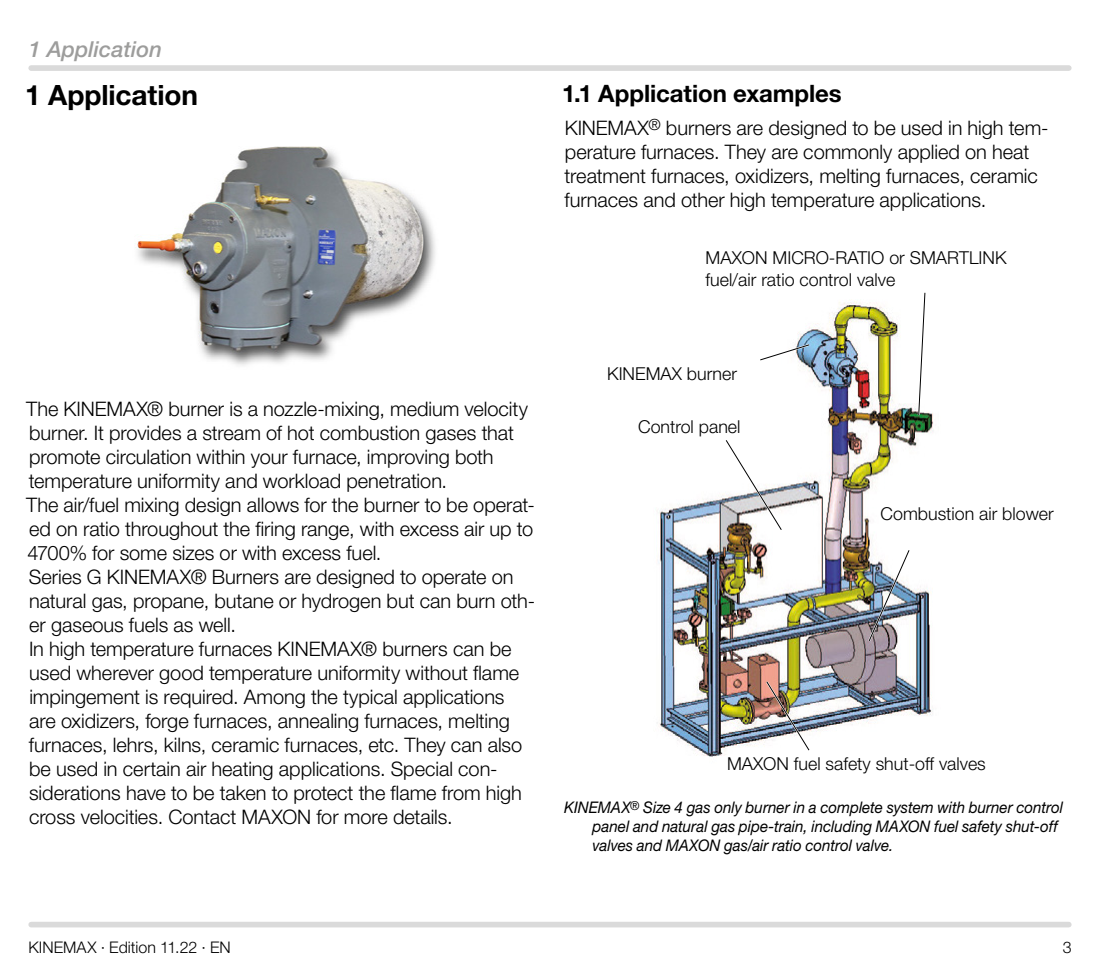
<style>
.page{position:relative;width:1100px;height:970px;background:#fff}
.page>*{position:absolute;margin:0;border:0;box-sizing:border-box;transform-origin:0 0}
.t1{font:700 28px "Helvetica Neue LT Pro";letter-spacing:-.005em;color:#000}
.t2{font:700 24px "Helvetica Neue LT Pro";letter-spacing:-.005em;color:#000}
.t3{font:italic 500 22px "Helvetica Neue LT Pro";color:#9d9d9c}
.t4{font:300 20px/24px "Helvetica Neue LT Pro";letter-spacing:-.005em;color:#000}
.t5{font:300 17.8px/21.4px "Helvetica Neue LT Pro";color:#000}
.t6{font:italic 16px/19.2px "Helvetica Neue LT Pro";letter-spacing:-.005em;color:#000;scale:.95 1}
.t7{font:300 16px "Helvetica Neue LT Pro";letter-spacing:.005em;color:#000}
</style>
<div class="page">
<div style="left:31px;top:921px;width:1038px;height:6px;background:#dadada"></div>
<div style="left:31px;top:65px;width:1038px;height:6px;background:#dadada"></div>
<img style="left:135px;top:146px;width:300px;height:220px">
<img style="left:657px;top:301px;width:277px;height:456px">
<svg style="left:758px;top:342px;width:53px;height:20px"></svg>
<svg style="left:723px;top:437px;width:61px;height:95px"></svg>
<img style="left:764px;top:679px;width:48px;height:73px">
<img style="left:866px;top:547px;width:46px;height:96px">
<svg style="left:917px;top:292px;width:10px;height:125px"></svg>
<p class="t3" style="left:28px;top:36px;width:135px">1 Application</p>
<h1 class="t1" style="left:25px;top:78px;width:174px">1 Application</h1>
<p class="t2" style="left:562px;top:79px;width:281px">1.1 Application examples</p>
<p class="t4" style="left:565px;top:115px;width:485px">KINEMAX<sup>®</sup> burners are designed to be used in high tem&shy;perature furnaces. They are commonly applied on heat treatment furnaces, oxidizers, melting furnaces, ceramic furnaces and other high temperature applications.</p>
<p class="t5" style="left:706px;top:247px;width:302px">MAXON MICRO-RATIO or SMARTLINK fuel/air ratio control valve</p>
<p class="t4" style="left:26px;top:396px;width:510px">The KINEMAX® burner is a nozzle-mixing, medium velocity burner. It provides a stream of hot combustion gases that promote circulation within your furnace, improving both temperature uniformity and workload penetration.<br>The air/fuel mixing design allows for the burner to be operat&shy;ed on ratio throughout the firing range, with excess air up to 4700% for some sizes or with excess fuel.<br>Series G KINEMAX® Burners are designed to operate on natural gas, propane, butane or hydrogen but can burn oth&shy;er gaseous fuels as well.<br>In high temperature furnaces KINEMAX® burners can be used wherever good temperature uniformity without flame impingement is required. Among the typical applications<br>are oxidizers, forge furnaces, annealing furnaces, melting furnaces, lehrs, kilns, ceramic furnaces, etc. They can also be used in certain air heating applications. Special con&shy;siderations have to be taken to protect the flame from high cross velocities. Contact MAXON for more details.</p>
<p class="t5" style="left:607px;top:363px;width:131px">KINEMAX burner</p>
<p class="t5" style="left:638px;top:415px;width:104px">Control panel</p>
<p class="t5" style="left:881px;top:502px;width:175px">Combustion air blower</p>
<p class="t5" style="left:727px;top:752px;width:260px">MAXON fuel safety shut-off valves</p>
<p class="t6" style="left:592px;top:797px;width:497px;text-indent:-28px">KINEMAX<sup>®</sup> Size 4 gas only burner in a complete system with burner control panel and natural gas pipe-train, including MAXON fuel safety shut-off valves and MAXON gas/air ratio control valve.</p>
<p class="t7" style="left:28px;top:937px;width:204px">KINEMAX · Edition 11.22 · EN</p>
<p class="t7" style="left:1063px;top:937px;width:10px">3</p>
</div>
